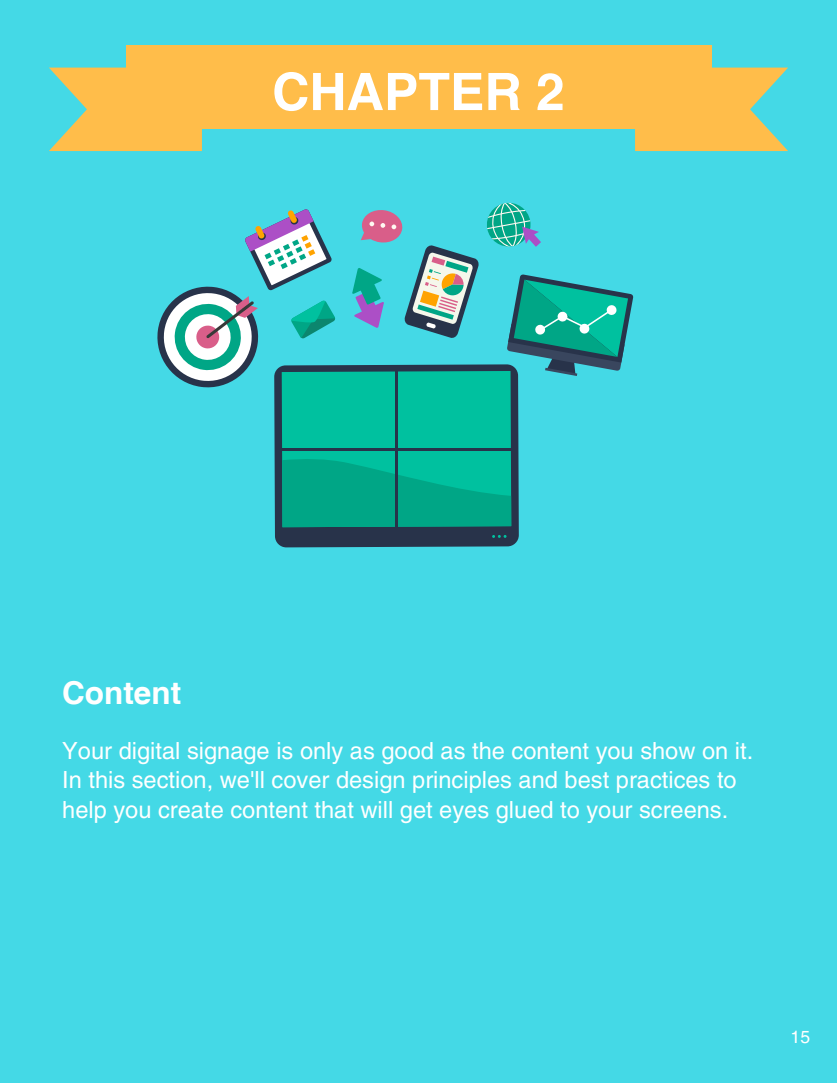
<style>
.page{position:relative;width:837px;height:1083px;background:#fff}
.page>*{position:absolute;margin:0;border:0;box-sizing:border-box;transform-origin:0 0}
.t1{font:700 51.62px "Helvetica";color:#fff}
.t2{font:700 31.5px "Helvetica";color:#fff}
.t3{font:23.62px/29.8px "Helvetica";color:#fff}
.t4{font:17.5px "Helvetica";color:#fff}
</style>
<div class="page">
<div style="left:0;top:0;width:836px;height:1082px;background:#44d9e6"></div>
<div style="left:126px;top:45px;width:585px;height:83px;background:#ffbd4a"></div>
<svg style="left:49px;top:68px;width:153px;height:83px"></svg>
<svg style="left:635px;top:68px;width:153px;height:83px"></svg>
<div style="left:274px;top:527px;width:245px;height:20px;background:#28334a"></div>
<svg style="left:492px;top:535px;width:14px;height:3px"></svg>
<svg style="left:157px;top:202px;width:476px;height:325px"></svg>
<hr style="left:395px;top:371px;width:3px;height:156px;background:#28334a">
<hr style="left:280px;top:448px;width:233px;height:2px;background:#28334a">
<h1 class="t1" style="left:272px;top:62px;width:294px">CHAPTER 2</h1>
<h2 class="t2" style="left:62px;top:675px;width:120px">Content</h2>
<p class="t3" style="left:62px;top:735px;width:692px">Your digital signage is only as good as the content you show on it.<br>In this section, we'll cover design principles and best practices to help you create content that will get eyes glued to your screens.</p>
<p class="t4" style="left:790px;top:1026px;width:21px">15</p>
</div>
